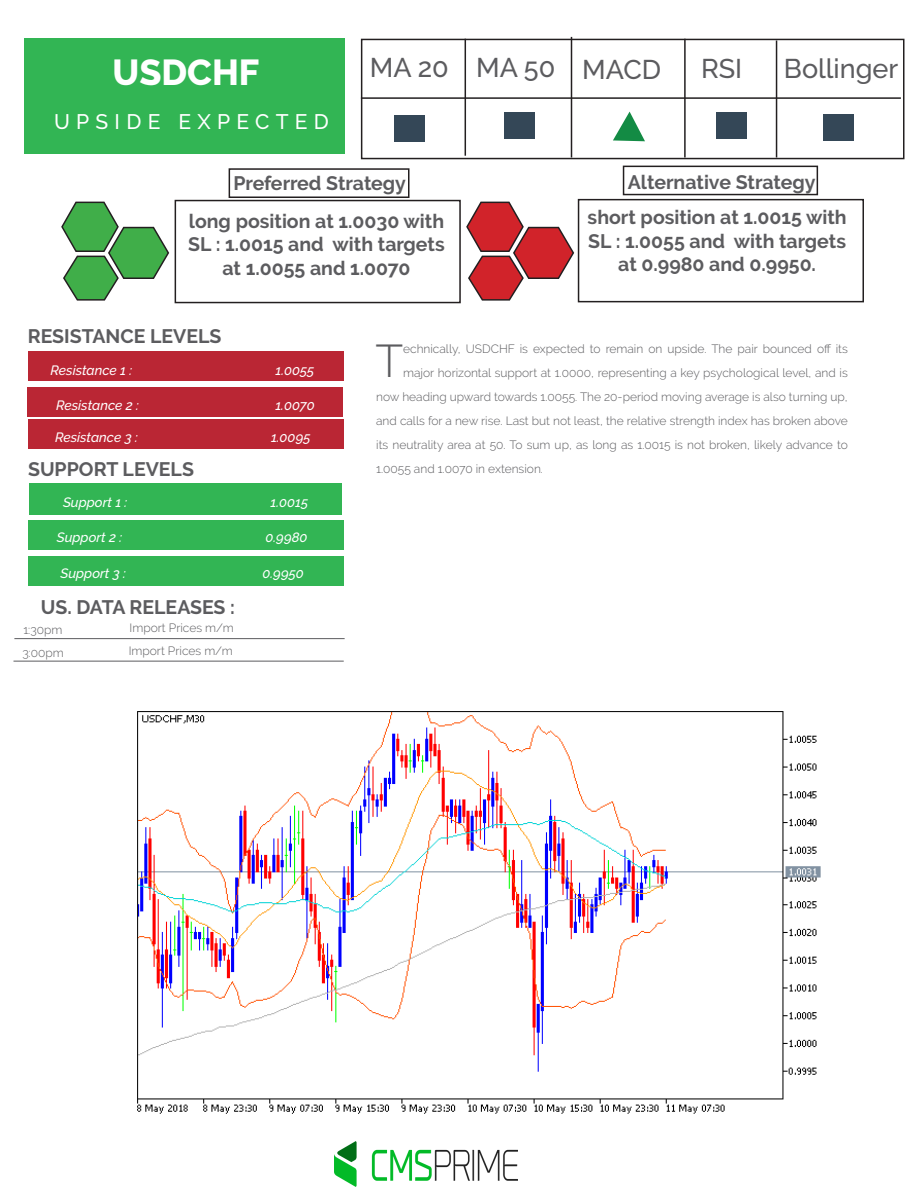
<style>
.page{position:relative;width:918px;height:1188px;background:#fff}
.page>*{position:absolute;margin:0;border:0;box-sizing:border-box;transform-origin:0 0}
.t1{font:300 45.75px "Raleway";color:#5c5c5f}
.t2{font:800 36px "Raleway";color:#fff}
.t3{font:500 27px "Raleway";color:#5c5c5f}
.t4{font:500 21px "Raleway";letter-spacing:.3em;color:#fff}
.t5{font:700 19.5px/23.4px "Raleway";color:#5c5c5f;text-align:center}
.t6{font:italic 500 13.5px "Raleway";color:#fff}
.t7{font:300 12px "Raleway";color:#5c5c5f}
</style>
<div class="page">
<div style="left:29px;top:352px;width:315px;height:29px;background:#ba2634"></div>
<div style="left:27px;top:387px;width:315px;height:30px;background:#ba2634"></div>
<div style="left:29px;top:420px;width:315px;height:29px;background:#ba2634"></div>
<div style="left:29px;top:484px;width:312px;height:31px;background:#32b554"></div>
<div style="left:28px;top:520px;width:315px;height:30px;background:#32b554"></div>
<div style="left:28px;top:556px;width:315px;height:30px;background:#32b554"></div>
<div style="left:24px;top:39px;width:321px;height:115px;background:#32b554"></div>
<img style="left:137px;top:711px;width:684px;height:403px">
<svg style="left:61px;top:201px;width:109px;height:100px"></svg>
<svg style="left:466px;top:201px;width:109px;height:100px"></svg>
<img style="left:334px;top:1141px;width:184px;height:45px">
<div style="left:824px;top:114px;width:30px;height:27px;background:#344757"></div>
<div style="left:716px;top:112px;width:31px;height:27px;background:#344757"></div>
<div style="left:361px;top:39px;width:543px;height:120px;border:2px solid #231f20"></div>
<hr style="left:361px;top:97px;width:540px;height:2px;background:#231f20">
<hr style="left:465px;top:39px;width:1px;height:117px;background:#231f20">
<hr style="left:571px;top:37px;width:1px;height:120px;background:#231f20">
<hr style="left:684px;top:39px;width:2px;height:118px;background:#231f20">
<hr style="left:776px;top:40px;width:1px;height:118px;background:#231f20">
<div style="left:504px;top:112px;width:31px;height:27px;background:#344757"></div>
<div style="left:394px;top:115px;width:31px;height:27px;background:#344757"></div>
<div style="left:229px;top:168px;width:181px;height:30px;border:2px solid #231f20"></div>
<div style="left:175px;top:200px;width:286px;height:103px;border:2px solid #231f20"></div>
<svg style="left:613px;top:112px;width:32px;height:29px"></svg>
<div style="left:623px;top:166px;width:195px;height:29px;border:2px solid #231f20"></div>
<div style="left:578px;top:199px;width:286px;height:103px;border:2px solid #231f20"></div>
<hr style="left:14px;top:638px;width:331px;height:1px;background:#5c5c5f">
<hr style="left:14px;top:661px;width:330px;height:1px;background:#5c5c5f">
<h2 class="t2" style="left:112px;top:52px;width:148px">USDCHF</h2>
<h3 class="t4" style="left:54px;top:109px;width:276px">UPSIDE EXPECTED</h3>
<h3 class="t3" style="left:370px;top:52px;width:293px">MA 20 MA 50 MACD</h3>
<h3 class="t3" style="left:701px;top:53px;width:43px">RSI</h3>
<h3 class="t3" style="left:784px;top:53px;width:116px">Bollinger</h3>
<h3 class="t5" style="left:189px;top:165px;width:257px;line-height:37.7px">Preferred Strategy<br>long position at 1.0030 with</h3>
<h3 class="t5" style="left:188px;top:233px;width:258px">SL : 1.0015 and with targets at 1.0055 and 1.0070</h3>
<h3 class="t5" style="left:588px;top:164px;width:261px;line-height:35.8px">Alternative Strategy<br>short position at 1.0015 with</h3>
<h3 class="t5" style="left:588px;top:229px;width:259px">SL : 1.0055 and with targets at 0.9980 and 0.9950.</h3>
<h3 class="t5" style="left:28px;top:325px;width:195px">RESISTANCE LEVELS</h3>
<p class="t6" style="left:51px;top:362px;width:83px">Resistance 1 :</p>
<p class="t6" style="left:275px;top:362px;width:40px">1.0055</p>
<p class="t6" style="left:56px;top:397px;width:84px">Resistance 2 :</p>
<p class="t6" style="left:275px;top:397px;width:41px">1.0070</p>
<p class="t6" style="left:55px;top:429px;width:84px">Resistance 3 :</p>
<p class="t6" style="left:271px;top:429px;width:41px">1.0095</p>
<h3 class="t5" style="left:28px;top:458px;width:167px">SUPPORT LEVELS</h3>
<p class="t6" style="left:63px;top:495px;width:66px">Support 1 :</p>
<p class="t6" style="left:271px;top:495px;width:39px">1.0015</p>
<p class="t6" style="left:57px;top:529px;width:67px">Support 2 :</p>
<p class="t6" style="left:266px;top:529px;width:44px">0.9980</p>
<p class="t6" style="left:60px;top:565px;width:67px">Support 3 :</p>
<p class="t6" style="left:263px;top:565px;width:43px">0.9950</p>
<h3 class="t5" style="left:41px;top:596px;width:196px">US. DATA RELEASES :</h3>
<p class="t7" style="left:23px;top:623px;width:41px">1:30pm</p>
<p class="t7" style="left:130px;top:621px;width:106px">Import Prices m/m</p>
<p class="t7" style="left:22px;top:646px;width:43px">3:00pm</p>
<p class="t7" style="left:129px;top:644px;width:106px">Import Prices m/m</p>
<h1 class="t1" style="left:375px;top:334px;width:29px">T</h1>
<p class="t7" style="left:403px;top:342px;width:446px">echnically, USDCHF is expected to remain on upside. The pair bounced off its</p>
<p class="t7" style="left:403px;top:366px;width:446px">major horizontal support at 1.0000, representing a key psychological level, and is</p>
<p class="t7" style="left:376px;top:390px;width:473px">now heading upward towards 1.0055. The 20-period moving average is also turning up,</p>
<p class="t7" style="left:376px;top:414px;width:473px">and calls for a new rise. Last but not least, the relative strength index has broken above</p>
<p class="t7" style="left:376px;top:438px;width:473px">its neutrality area at 50. To sum up, as long as 1.0015 is not broken, likely advance to</p>
<p class="t7" style="left:376px;top:462px;width:168px">1.0055 and 1.0070 in extension.</p>
</div>
